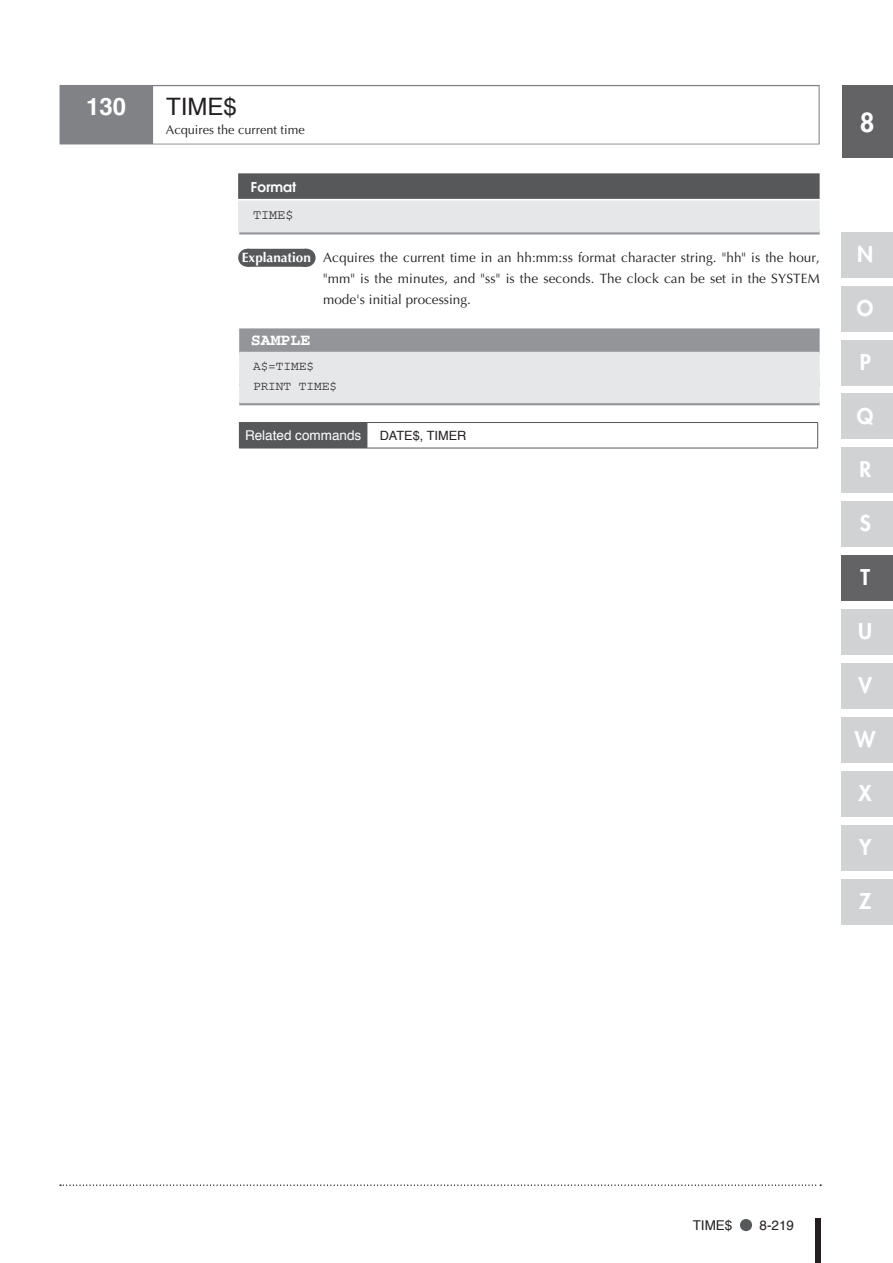
<style>
.page{position:relative;width:893px;height:1263px;background:#fff}
.page>*{position:absolute;margin:0;border:0;box-sizing:border-box;transform-origin:0 0}
.t1{font:800 25.5px "Futura";color:#fff}
.t2{font:24px "Helvetica";color:#231f20}
.t3{font:700 24px "Helvetica";color:#fff}
.t4{font:800 21.15px "Futura";color:#fff}
.t5{font:700 16.5px "Courier";color:#fff}
.t6{font:13.5px/20.7px "Optima";letter-spacing:.01em;color:#231f20;text-align:justify}
.t7{font:13.5px "Helvetica";color:#fff}
.t8{font:13.5px "Helvetica";color:#231f20}
.t9{font:600 13.5px "Avant Garde";color:#fff}
.t10{font:13.5px "Courier";color:#231f20}
.t11{font:12.75px "Optima";color:#231f20}
.t12{font:12.75px/19.5px "Courier";color:#231f20}
.t13{font:12.75px "Helvetica";color:#231f20}
.s1{font-weight:700;color:#fff}
</style>
<div class="page">
<div style="left:841px;top:232px;width:52px;height:45px;background:#d1d2d4"></div>
<div style="left:841px;top:286px;width:52px;height:45px;background:#d1d2d4"></div>
<div style="left:841px;top:340px;width:52px;height:45px;background:#d1d2d4"></div>
<div style="left:841px;top:393px;width:52px;height:46px;background:#d1d2d4"></div>
<div style="left:841px;top:447px;width:52px;height:46px;background:#d1d2d4"></div>
<div style="left:841px;top:501px;width:52px;height:46px;background:#d1d2d4"></div>
<div style="left:841px;top:609px;width:52px;height:46px;background:#d1d2d4"></div>
<div style="left:841px;top:663px;width:52px;height:46px;background:#d1d2d4"></div>
<div style="left:841px;top:717px;width:52px;height:46px;background:#d1d2d4"></div>
<div style="left:841px;top:771px;width:52px;height:46px;background:#d1d2d4"></div>
<div style="left:841px;top:825px;width:52px;height:46px;background:#d1d2d4"></div>
<div style="left:841px;top:879px;width:52px;height:46px;background:#d1d2d4"></div>
<svg style="left:740px;top:1219px;width:12px;height:12px"></svg>
<div style="left:815px;top:1218px;width:6px;height:45px;background:#231f20"></div>
<svg style="left:60px;top:1184px;width:761px;height:2px"></svg>
<div style="left:842px;top:85px;width:51px;height:72px;background:#636366"></div>
<div style="left:841px;top:555px;width:52px;height:46px;background:#636366"></div>
<div style="left:60px;top:85px;width:760px;height:59px;background:#808285"></div>
<div style="left:153px;top:86px;width:666px;height:58px;background:#fff"></div>
<div style="left:238px;top:173px;width:582px;height:26px;background:#57585a"></div>
<svg style="left:239px;top:232px;width:581px;height:2px"></svg>
<div style="left:238px;top:200px;width:582px;height:32px;background:#e6e7e9"></div>
<div style="left:247px;top:249px;width:59px;height:18px;background:#57585a"></div>
<svg style="left:276px;top:249px;width:31px;height:18px"></svg>
<div style="left:239px;top:328px;width:581px;height:26px;background:#939598"></div>
<div style="left:239px;top:352px;width:581px;height:32px;background:#e6e7e9"></div>
<svg style="left:239px;top:403px;width:581px;height:2px"></svg>
<div style="left:239px;top:371px;width:581px;height:32px;background:#e6e7e9"></div>
<div style="left:239px;top:422px;width:128px;height:26px;background:#57585a"></div>
<hr style="left:367px;top:422px;width:451px;height:1px;background:#57585a">
<svg style="left:367px;top:423px;width:1px;height:25px"></svg>
<svg style="left:817px;top:423px;width:1px;height:25px"></svg>
<hr style="left:239px;top:448px;width:128px;height:1px;background:#57585a">
<hr style="left:367px;top:448px;width:451px;height:1px;background:#57585a">
<h2 class="t3" style="left:86px;top:87px;width:42px">130</h2>
<h2 class="t2" style="left:166px;top:88px;width:72px">TIME$</h2>
<p class="t11" style="left:166px;top:122px;width:140px">Acquires the current time</p>
<p class="t9" style="left:251px;top:178px;width:47px">Format</p>
<p class="t10" style="left:253px;top:208px;width:42px">TIME$</p>
<p class="t6" style="left:323px;top:248px;width:498px;text-indent:-81px"><span class="s1">Explanation</span> Acquires the current time in an hh:mm:ss format character string. "hh" is the hour, "mm" is the minutes, and "ss" is the seconds. The clock can be set in the SYSTEM mode's initial processing.</p>
<p class="t5" style="left:251px;top:332px;width:61px">SAMPLE</p>
<p class="t12" style="left:253px;top:357px;width:86px">A$=TIME$<br>PRINT TIME$</p>
<p class="t7" style="left:245px;top:425px;width:118px">Related commands</p>
<p class="t13" style="left:380px;top:425px;width:88px">DATE$, TIMER</p>
<h1 class="t1" style="left:860px;top:105px;width:16px">8</h1>
<h3 class="t4" style="left:857px;top:240px;width:18px">N</h3>
<h3 class="t4" style="left:857px;top:294px;width:18px">O</h3>
<h3 class="t4" style="left:860px;top:348px;width:13px">P</h3>
<h3 class="t4" style="left:857px;top:402px;width:18px">Q</h3>
<h3 class="t4" style="left:859px;top:456px;width:13px">R</h3>
<h3 class="t4" style="left:860px;top:509px;width:13px">S</h3>
<h3 class="t4" style="left:860px;top:563px;width:11px">T</h3>
<h3 class="t4" style="left:858px;top:617px;width:15px">U</h3>
<h3 class="t4" style="left:858px;top:671px;width:15px">V</h3>
<h3 class="t4" style="left:855px;top:725px;width:22px">W</h3>
<h3 class="t4" style="left:859px;top:779px;width:15px">X</h3>
<h3 class="t4" style="left:859px;top:833px;width:14px">Y</h3>
<h3 class="t4" style="left:859px;top:887px;width:14px">Z</h3>
<p class="t8" style="left:693px;top:1215px;width:41px">TIME$</p>
<p class="t8" style="left:760px;top:1215px;width:36px">8-219</p>
</div>
